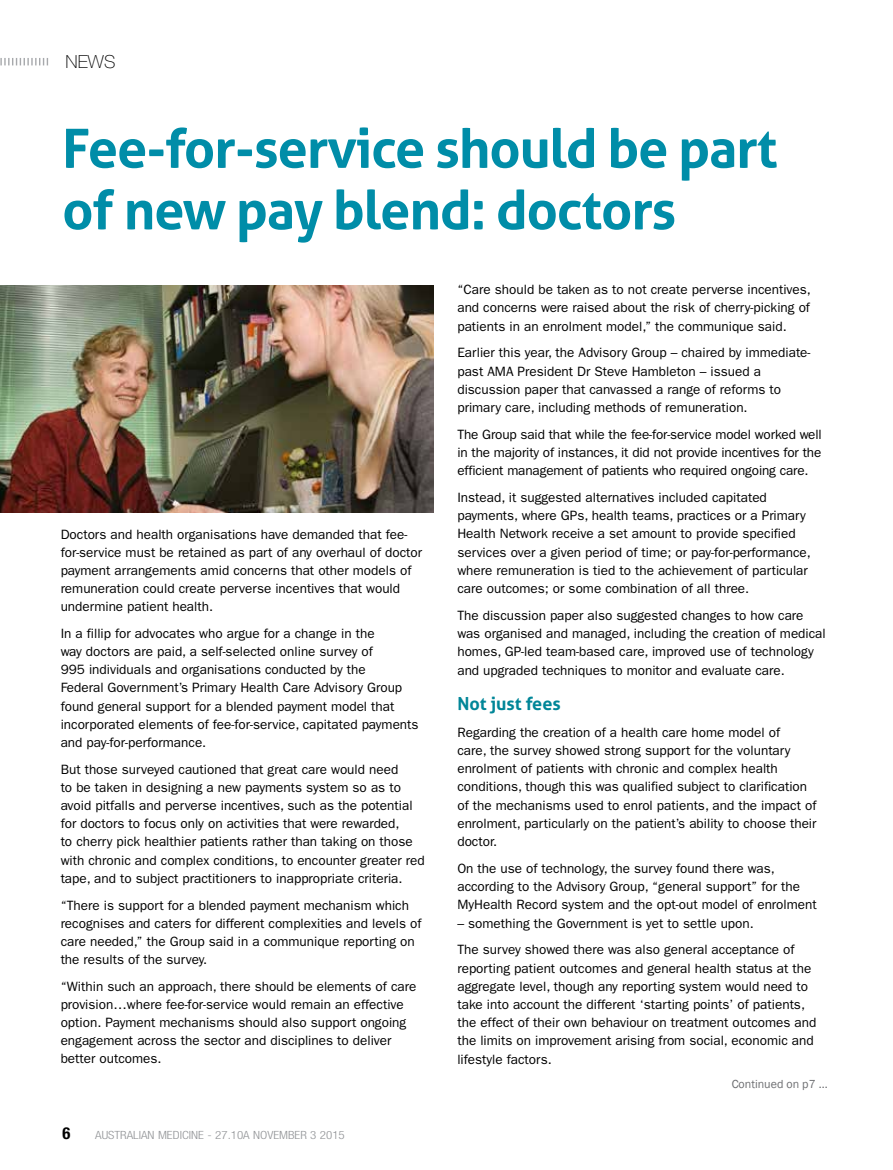
<style>
.page{position:relative;width:893px;height:1170px;background:#fff}
.page>*{position:absolute;margin:0;border:0;box-sizing:border-box;transform-origin:0 0}
.t1{font:700 54px/61.5px "Aller";letter-spacing:-.02em;color:#008da8}
.t2{font:700 18px "Aller";color:#008698}
.t3{font:100 18px "Helvetica Neue";color:#000}
.t4{font:13.5px/18.1px "ITC Franklin Gothic Std";color:#000}
.t5{font:12px "Franklin Gothic";color:#6d6e71}
.t6{font:300 condensed 11.25px "Helvetica Neue";color:#939598;scale:1.15 1}
.s1{font-weight:700;font-size:16.5px;color:#000}
.s2{font-weight:700;color:#fff}
</style>
<div class="page">
<svg style="left:0;top:58px;width:48px;height:7px"></svg>
<img style="left:0;top:285px;width:433px;height:227px">
<h2 class="t3" style="left:66px;top:52px;width:51px">NEWS</h2>
<h1 class="t1" style="left:62px;top:117px;width:717px">Fee-for-service should be part of new pay blend: doctors</h1>
<p class="t4" style="left:61px;top:525px;width:363px">Doctors and health organisations have demanded that fee&shy;for-service must be retained as part of any overhaul of doctor payment arrangements amid concerns that other models of remuneration could create perverse incentives that would undermine patient health.</p>
<p class="t4" style="left:61px;top:624px;width:359px">In a fillip for advocates who argue for a change in the<br>way doctors are paid, a self-selected online survey of<br>995 individuals and organisations conducted by the<br>Federal Government’s Primary Health Care Advisory Group found general support for a blended payment model that incorporated elements of fee-for-service, capitated payments and pay-for-performance.</p>
<p class="t4" style="left:61px;top:760px;width:366px">But those surveyed cautioned that great care would need<br>to be taken in designing a new payments system so as to avoid pitfalls and perverse incentives, such as the potential for doctors to focus only on activities that were rewarded,<br>to cherry pick healthier patients rather than taking on those with chronic and complex conditions, to encounter greater red tape, and to subject practitioners to inappropriate criteria.</p>
<p class="t4" style="left:61px;top:895px;width:362px">“There is support for a blended payment mechanism which recognises and caters for different complexities and levels of care needed,” the Group said in a communique reporting on the results of the survey.</p>
<p class="t4" style="left:61px;top:977px;width:357px">“Within such an approach, there should be elements of care provision…where fee-for-service would remain an effective option. Payment mechanisms should also support ongoing engagement across the sector and disciplines to deliver better outcomes.</p>
<p class="t6" style="left:63px;top:1128px;width:247px"><span class="s1">6</span> <span class="s2">6</span> AUSTRALIAN MEDICINE - 27.10A NOVEMBER 3 2015</p>
<p class="t4" style="left:457px;top:280px;width:355px;text-align:justify">“Care should be taken as to not create perverse incentives, and concerns were raised about the risk of cherry-picking of patients in an enrolment model,” the communique said.</p>
<p class="t4" style="left:457px;top:344px;width:355px">Earlier this year, the Advisory Group – chaired by immediate&shy;past AMA President Dr Steve Hambleton – issued a discussion paper that canvassed a range of reforms to primary care, including methods of remuneration.</p>
<p class="t4" style="left:457px;top:425px;width:366px;text-align:justify">The Group said that while the fee-for-service model worked well in the majority of instances, it did not provide incentives for the efficient management of patients who required ongoing care.</p>
<p class="t4" style="left:457px;top:488px;width:355px">Instead, it suggested alternatives included capitated payments, where GPs, health teams, practices or a Primary Health Network receive a set amount to provide specified services over a given period of time; or pay-for-performance, where remuneration is tied to the achievement of particular care outcomes; or some combination of all three.</p>
<p class="t4" style="left:457px;top:606px;width:370px">The discussion paper also suggested changes to how care was organised and managed, including the creation of medical homes, GP-led team-based care, improved use of technology and upgraded techniques to monitor and evaluate care.</p>
<h2 class="t2" style="left:457px;top:692px;width:105px">Not just fees</h2>
<p class="t4" style="left:457px;top:723px;width:361px">Regarding the creation of a health care home model of<br>care, the survey showed strong support for the voluntary enrolment of patients with chronic and complex health conditions, though this was qualified subject to clarification of the mechanisms used to enrol patients, and the impact of enrolment, particularly on the patient’s ability to choose their doctor.</p>
<p class="t4" style="left:457px;top:859px;width:361px">On the use of technology, the survey found there was, according to the Advisory Group, “general support” for the<br>MyHealth Record system and the opt-out model of enrolment</p>
<p class="t4" style="left:457px;top:909px;width:339px;line-height:26.7px">– something the Government is yet to settle upon.<br>The survey showed there was also general acceptance of</p>
<p class="t4" style="left:457px;top:958px;width:361px">reporting patient outcomes and general health status at the aggregate level, though any reporting system would need to take into account the different ‘starting points’ of patients, the effect of their own behaviour on treatment outcomes and the limits on improvement arising from social, economic and lifestyle factors.</p>
<p class="t5" style="left:732px;top:1076px;width:98px">Continued on p7 ...</p>
</div>
